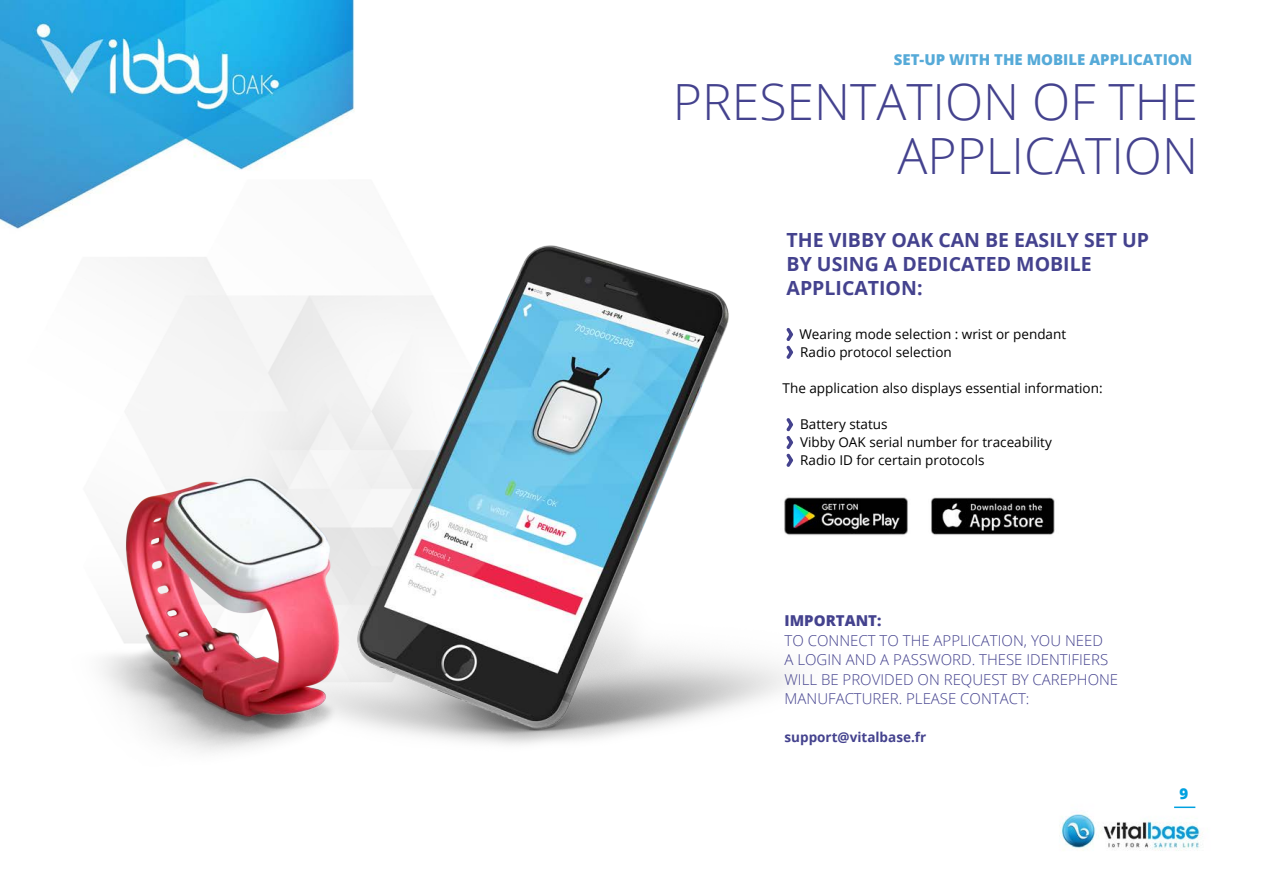
<style>
.page{position:relative;width:1263px;height:893px;background:#fff}
.page>*{position:absolute;margin:0;border:0;box-sizing:border-box;transform-origin:0 0}
.t1{font:300 49.95px/54px "Open Sans";color:#44428e;text-align:right}
.t2{font:700 19.5px/24px "Open Sans";color:#44428e}
.t3{font:300 15px/19.5px "Open Sans";color:#44428e}
.t4{font:800 15px "Open Sans";color:#56aad8}
.t5{font:800 15px "Open Sans";color:#44428e}
.t6{font:800 15px "Open Sans";color:#00a1e0}
.t7{font:13.5px/18px "Open Sans";color:#000}
.t8{font:700 13.5px "Open Sans";color:#44428e}
</style>
<div class="page">
<img style="left:0;top:0;width:355px;height:180px">
<img style="left:1060px;top:806px;width:143px;height:45px">
<img style="left:0;top:180px;width:112px;height:49px">
<img style="left:102px;top:245px;width:692px;height:507px">
<svg style="left:786px;top:328px;width:7px;height:31px"></svg>
<svg style="left:786px;top:418px;width:7px;height:49px"></svg>
<hr style="left:1174px;top:806px;width:21px;height:2px;background:#00a1e0">
<img style="left:781px;top:495px;width:127px;height:42px">
<img style="left:931px;top:497px;width:124px;height:38px">
<p class="t4" style="left:894px;top:48px;width:300px">SET-UP WITH THE MOBILE APPLICATION</p>
<h1 class="t1" style="left:673px;top:74px;width:527px">PRESENTATION OF THE<br>APPLICATION</h1>
<h2 class="t2" style="left:786px;top:227px;width:364px">THE VIBBY OAK CAN BE EASILY SET UP<br>BY USING A DEDICATED MOBILE<br>APPLICATION:</h2>
<p class="t7" style="left:799px;top:325px;width:268px">Wearing mode selection : wrist or pendant<br>Radio protocol selection</p>
<p class="t7" style="left:783px;top:379px;width:322px">The application also displays essential information:</p>
<p class="t7" style="left:800px;top:415px;width:253px">Battery status<br>Vibby OAK serial number for traceability<br>Radio ID for certain protocols</p>
<p class="t5" style="left:784px;top:609px;width:98px">IMPORTANT:</p>
<p class="t3" style="left:784px;top:630px;width:335px">TO CONNECT TO THE APPLICATION, YOU NEED<br>A LOGIN AND A PASSWORD. THESE IDENTIFIERS WILL BE PROVIDED ON REQUEST BY CAREPHONE MANUFACTURER. PLEASE CONTACT:</p>
<p class="t8" style="left:784px;top:727px;width:143px">support@vitalbase.fr</p>
<p class="t6" style="left:1179px;top:783px;width:10px">9</p>
</div>
